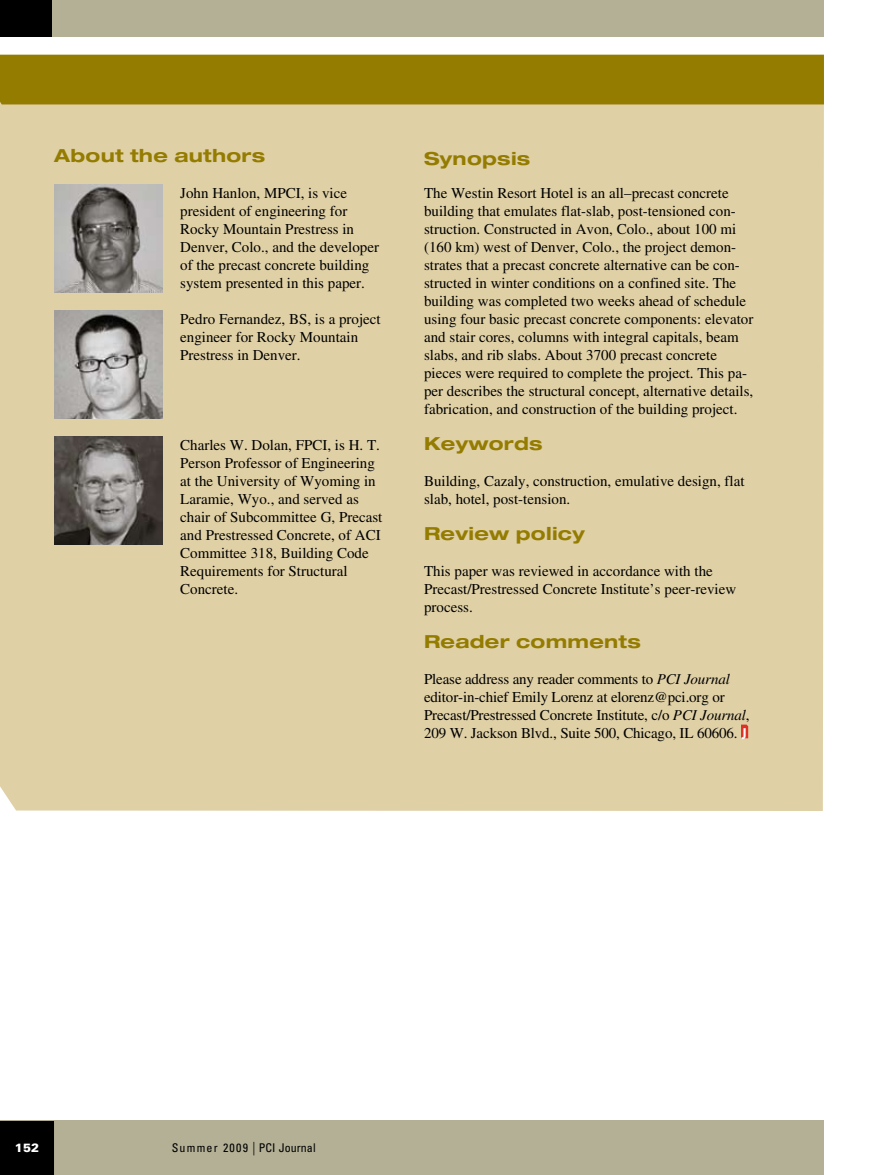
<style>
.page{position:relative;width:878px;height:1175px;background:#fff}
.page>*{position:absolute;margin:0;border:0;box-sizing:border-box;transform-origin:0 0}
.t1{font:700 expanded 18px "Helvetica Neue";letter-spacing:.015em;color:#947c00;scale:1.06 1}
.t2{font:15px/18px "Times";color:#000}
.t3{font:condensed 12px "Univers";letter-spacing:.05em;color:#000}
.t4{font:900 12px "Univers";color:#fff}
.s1{font-style:italic}
.s2{font-family:"Myriad Pro";font-weight:700;font-stretch:condensed;font-size:16.05px;color:#fff}
.s3{font-weight:300;font-size:13.5px}
</style>
<div class="page">
<div style="left:0;top:0;width:824px;height:36px;background:#b3b096"></div>
<div style="left:0;top:1120px;width:824px;height:54px;background:#b3b096"></div>
<div style="left:0;top:1121px;width:54px;height:53px;background:#000"></div>
<div style="left:0;top:0;width:52px;height:36px;background:#000"></div>
<div style="left:0;top:104px;width:824px;height:707px;background:#dfd0a6"></div>
<img style="left:54px;top:184px;width:108px;height:108px">
<img style="left:54px;top:310px;width:108px;height:108px">
<img style="left:54px;top:436px;width:108px;height:108px">
<svg style="left:741px;top:724px;width:7px;height:14px"></svg>
<div style="left:0;top:55px;width:824px;height:49px;background:#947c00"></div>
<p class="t1" style="left:54px;top:144px;width:200px">About the authors</p>
<p class="t2" style="left:180px;top:184px;width:200px">John Hanlon, MPCI, is vice president of engineering for<br>Rocky Mountain Prestress in<br>Denver, Colo., and the developer of the precast concrete building system presented in this paper.</p>
<p class="t2" style="left:180px;top:310px;width:202px">Pedro Fernandez, BS, is a project engineer for Rocky Mountain<br>Prestress in Denver.</p>
<p class="t2" style="left:180px;top:436px;width:204px">Charles W. Dolan, FPCI, is H. T.<br>Person Professor of Engineering at the University of Wyoming in<br>Laramie, Wyo., and served as chair of Subcommittee G, Precast and Prestressed Concrete, of ACI<br>Committee 318, Building Code<br>Requirements for Structural<br>Concrete.</p>
<p class="t1" style="left:424px;top:147px;width:102px">Synopsis</p>
<p class="t2" style="left:424px;top:184px;width:331px">The Westin Resort Hotel is an all–precast concrete building that emulates flat-slab, post-tensioned con&shy;struction. Constructed in Avon, Colo., about 100 mi (160 km) west of Denver, Colo., the project demon&shy;strates that a precast concrete alternative can be con&shy;structed in winter conditions on a confined site. The building was completed two weeks ahead of schedule using four basic precast concrete components: elevator and stair cores, columns with integral capitals, beam slabs, and rib slabs. About 3700 precast concrete pieces were required to complete the project. This pa&shy;per describes the structural concept, alternative details, fabrication, and construction of the building project.</p>
<p class="t1" style="left:424px;top:432px;width:113px">Keywords</p>
<p class="t2" style="left:424px;top:472px;width:322px">Building, Cazaly, construction, emulative design, flat slab, hotel, post-tension.</p>
<p class="t1" style="left:424px;top:522px;width:153px">Review policy</p>
<p class="t2" style="left:424px;top:562px;width:314px">This paper was reviewed in accordance with the<br>Precast/Prestressed Concrete Institute’s peer-review process.</p>
<p class="t1" style="left:424px;top:630px;width:206px">Reader comments</p>
<p class="t2" style="left:424px;top:670px;width:327px">Please address any reader comments to <span class="s1">PCI Journal </span>editor-in-chief Emily Lorenz at elorenz@pci.org or Precast/Prestressed Concrete Institute, c/o <span class="s1">PCI Journal</span>, 209 W. Jackson Blvd., Suite 500, Chicago, IL 60606. <span class="s2">J</span></p>
<p class="t4" style="left:15px;top:1140px;width:26px">152</p>
<p class="t3" style="left:172px;top:1140px;width:145px">Summer 2009 <span class="s3">|</span> PCI Journal</p>
</div>
